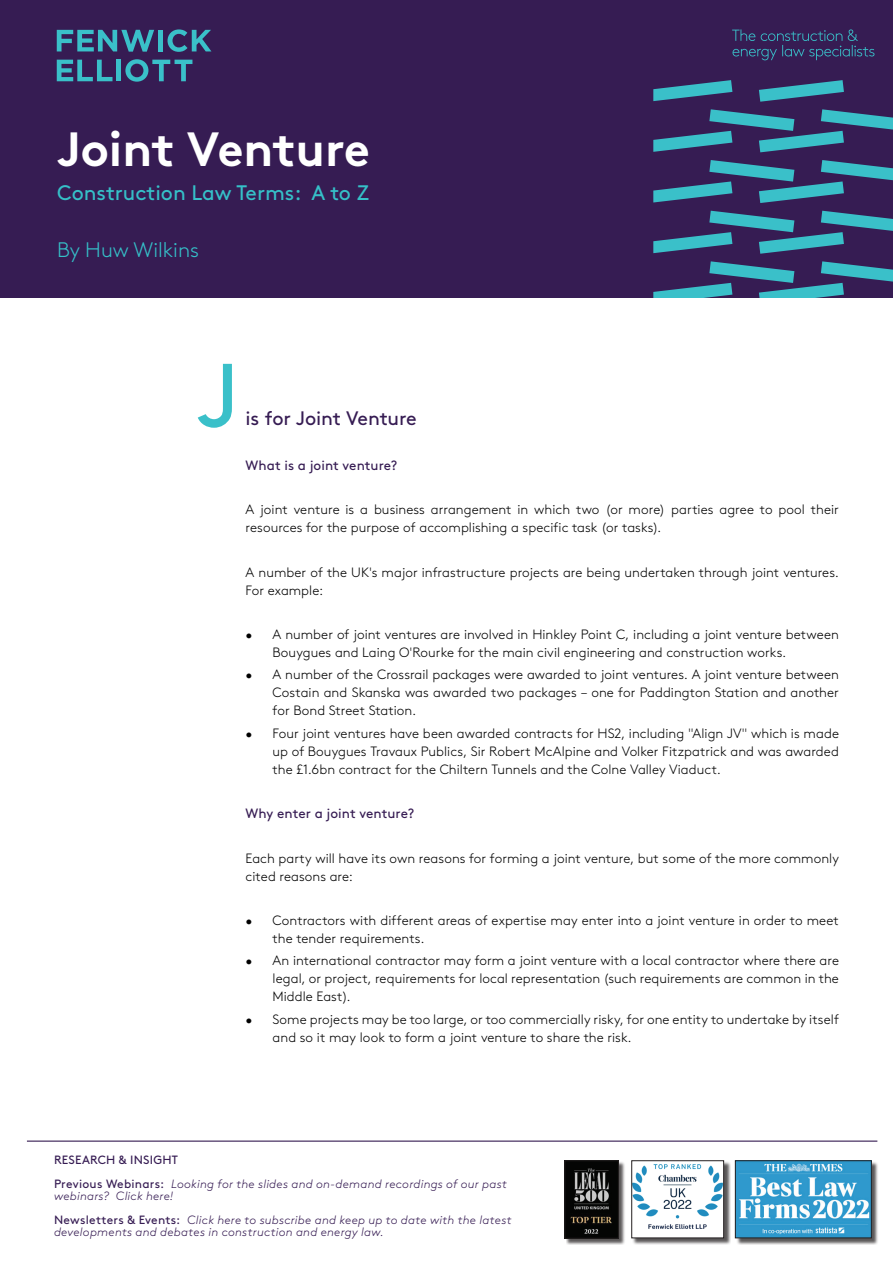
<style>
.page{position:relative;width:893px;height:1263px;background:#fff}
.page>*{position:absolute;margin:0;border:0;box-sizing:border-box;transform-origin:0 0}
.t1{font:90px "Brown";color:#3ac0c9}
.t2{font:700 48px "Brown";color:#fff}
.t3{font:21px "Brown";color:#35c0c8}
.t4{font:300 21px "Brown";color:#35c0c8}
.t5{font:19.5px "Brown";letter-spacing:-.01em;color:#361c53}
.t6{font:300 13.5px/18px "Brown";letter-spacing:.005em;color:#000}
.t7{font:13.5px "Brown";letter-spacing:.005em;color:#361c53}
.t8{font:italic 300 12px/24px "Brown";letter-spacing:.02em;color:#361c53}
.s1{font-weight:400;font-style:normal}
</style>
<div class="page">
<div style="left:0;top:0;width:893px;height:300px;background:#361c53"></div>
<svg style="left:732px;top:29px;width:142px;height:31px"></svg>
<svg style="left:57px;top:30px;width:97px;height:22px"></svg>
<div style="left:158px;top:30px;width:5px;height:21px;background:#3ac0c9"></div>
<svg style="left:168px;top:29px;width:43px;height:23px"></svg>
<svg style="left:57px;top:60px;width:56px;height:21px"></svg>
<hr style="left:117px;top:60px;width:4px;height:21px;background:#3ac0c9">
<svg style="left:125px;top:59px;width:67px;height:23px"></svg>
<svg style="left:759px;top:80px;width:85px;height:22px"></svg>
<svg style="left:653px;top:80px;width:79px;height:21px"></svg>
<svg style="left:653px;top:109px;width:240px;height:43px"></svg>
<svg style="left:653px;top:160px;width:240px;height:43px"></svg>
<svg style="left:653px;top:211px;width:240px;height:43px"></svg>
<svg style="left:653px;top:261px;width:240px;height:37px"></svg>
<div style="left:632px;top:1161px;width:99px;height:84px;background:#231f20;opacity:.75"></div>
<img style="left:633px;top:1162px;width:89px;height:74px">
<div style="left:631px;top:1160px;width:93px;height:78px;border:1px solid #231f20"></div>
<div style="left:736px;top:1161px;width:143px;height:84px;background:#231f20;opacity:.75"></div>
<img style="left:737px;top:1162px;width:133px;height:74px">
<div style="left:735px;top:1160px;width:137px;height:78px;border:1px solid #231f20"></div>
<div style="left:566px;top:1161px;width:59px;height:84px;background:#231f20;opacity:.75"></div>
<img style="left:566px;top:1162px;width:51px;height:74px">
<div style="left:564px;top:1160px;width:55px;height:78px;border:1px solid #231f20"></div>
<div style="left:0;top:298px;width:893px;height:38px;background:#fff"></div>
<hr style="left:27px;top:1140px;width:850px;height:2px;background:#361c53">
<h2 class="t2" style="left:57px;top:110px;width:315px">Joint Venture</h2>
<h3 class="t3" style="left:57px;top:176px;width:313px">Construction Law Terms: A to Z</h3>
<h3 class="t4" style="left:57px;top:234px;width:143px">By Huw Wilkins</h3>
<h1 class="t1" style="left:198px;top:327px;width:43px">J</h1>
<h3 class="t5" style="left:246px;top:403px;width:173px">is for Joint Venture</h3>
<p class="t7" style="left:246px;top:454px;width:153px">What is a joint venture?</p>
<p class="t6" style="left:246px;top:499px;width:595px">A joint venture is a business arrangement in which two (or more) parties agree to pool their resources for the purpose of accomplishing a specific task (or tasks).</p>
<p class="t6" style="left:246px;top:562px;width:595px">A number of the UK's major infrastructure projects are being undertaken through joint ventures.<br>For example:</p>
<p class="t6" style="left:273px;top:624px;width:568px;text-indent:-27px">• A number of joint ventures are involved in Hinkley Point C, including a joint venture between<br>Bouygues and Laing O'Rourke for the main civil engineering and construction works.</p>
<p class="t6" style="left:273px;top:665px;width:568px;text-align:justify;text-indent:-27px">• A number of the Crossrail packages were awarded to joint ventures. A joint venture between Costain and Skanska was awarded two packages – one for Paddington Station and another for Bond Street Station.</p>
<p class="t6" style="left:273px;top:723px;width:568px;text-align:justify;text-indent:-27px">• Four joint ventures have been awarded contracts for HS2, including "Align JV" which is made up of Bouygues Travaux Publics, Sir Robert McAlpine and Volker Fitzpatrick and was awarded the £1.6bn contract for the Chiltern Tunnels and the Colne Valley Viaduct.</p>
<p class="t7" style="left:246px;top:803px;width:170px">Why enter a joint venture?</p>
<p class="t6" style="left:246px;top:848px;width:595px">Each party will have its own reasons for forming a joint venture, but some of the more commonly cited reasons are:</p>
<p class="t6" style="left:273px;top:910px;width:568px;text-indent:-27px">• Contractors with different areas of expertise may enter into a joint venture in order to meet the tender requirements.</p>
<p class="t6" style="left:273px;top:951px;width:568px;text-align:justify;text-indent:-27px">• An international contractor may form a joint venture with a local contractor where there are legal, or project, requirements for local representation (such requirements are common in the Middle East).</p>
<p class="t6" style="left:273px;top:1009px;width:568px;text-indent:-27px">• Some projects may be too large, or too commercially risky, for one entity to undertake by itself and so it may look to form a joint venture to share the risk.</p>
<p class="t8" style="left:54px;top:1147px;width:454px"><span class="s1">RESEARCH &amp; INSIGHT<br>Previous Webinars:</span> Looking for the slides and on-demand recordings of our past</p>
<p class="t8" style="left:54px;top:1183px;width:459px">webinars? Click here!<br><span class="s1">Newsletters &amp; Events:</span> Click here to subscribe and keep up to date with the latest</p>
<p class="t8" style="left:54px;top:1219px;width:331px">developments and debates in construction and energy law.</p>
</div>
